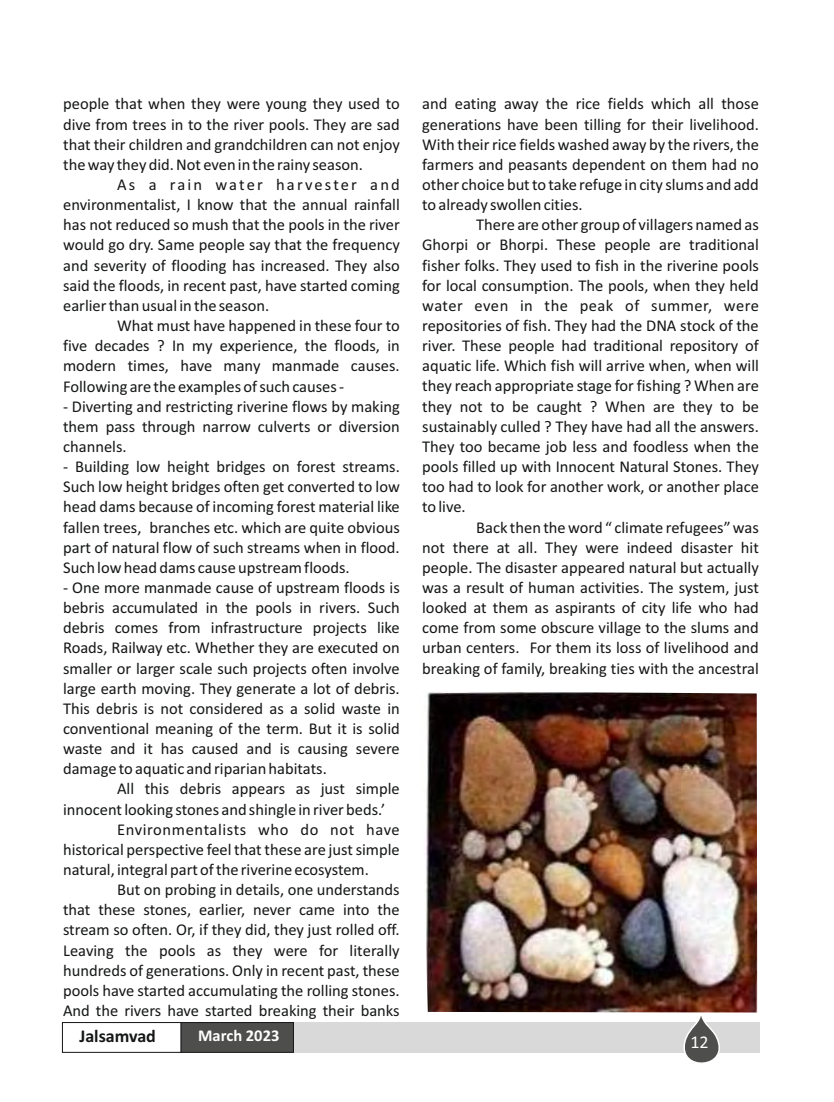
<style>
.page{position:relative;width:834px;height:1102px;background:#fff}
.page>*{position:absolute;margin:0;border:0;box-sizing:border-box;transform-origin:0 0}
.t1{font:700 18px "Calibri";color:#151616}
.t2{font:18px "Calibri";color:#fff}
.t3{font:16.5px/20.1px "Calibri";color:#151616;text-align:justify}
.t4{font:16.5px "Calibri";letter-spacing:.035em;color:#151616}
.t5{font:700 16.5px "Calibri";color:#fff}
</style>
<div class="page">
<div style="left:62px;top:1022px;width:119px;height:30px;background:#fff;border:1px solid #151616"></div>
<div style="left:181px;top:1022px;width:579px;height:31px;background:#d9d9da"></div>
<svg style="left:677px;top:1012px;width:56px;height:51px"></svg>
<div style="left:181px;top:1022px;width:113px;height:30px;background:#4e4e4d;border:1px solid #151616"></div>
<img style="left:426px;top:692px;width:331px;height:320px">
<p class="t3" style="left:63px;top:95px;width:338px">people that when they were young they used to dive from trees in to the river pools. They are sad that their children and grandchildren can not enjoy the way they did. Not even in the rainy season.</p>
<p class="t3" style="left:63px;top:176px;width:338px;text-indent:54px">As a rain water harvester and environmentalist, I know that the annual rainfall has not reduced so mush that the pools in the river would go dry. Same people say that the frequency and severity of flooding has increased. They also said the floods, in recent past, have started coming earlier than usual in the season.</p>
<p class="t3" style="left:63px;top:317px;width:338px;text-indent:54px">What must have happened in these four to five decades ? In my experience, the floods, in modern times, have many manmade causes.<br>Following are the examples of such causes -</p>
<p class="t3" style="left:63px;top:397px;width:338px">- Diverting and restricting riverine flows by making them pass through narrow culverts or diversion channels.</p>
<p class="t3" style="left:63px;top:458px;width:338px">- Building low height bridges on forest streams.<br>Such low height bridges often get converted to low head dams because of incoming forest material like fallen trees, branches etc. which are quite obvious part of natural flow of such streams when in flood.<br>Such low head dams cause upstream floods.</p>
<p class="t3" style="left:63px;top:579px;width:338px">- One more manmade cause of upstream floods is bebris accumulated in the pools in rivers. Such debris comes from infrastructure projects like Roads, Railway etc. Whether they are executed on smaller or larger scale such projects often involve large earth moving. They generate a lot of debris.<br>This debris is not considered as a solid waste in conventional meaning of the term. But it is solid waste and it has caused and is causing severe damage to aquatic and riparian habitats.</p>
<p class="t3" style="left:117px;top:780px;width:284px">All this debris appears as just simple</p>
<p class="t3" style="left:63px;top:800px;width:324px">innocent looking stones and shingle in river beds.’</p>
<p class="t4" style="left:117px;top:822px;width:284px">Environmentalists who do not have</p>
<p class="t3" style="left:63px;top:840px;width:338px">historical perspective feel that these are just simple</p>
<p class="t3" style="left:63px;top:861px;width:307px">natural, integral part of the riverine ecosystem.</p>
<p class="t3" style="left:117px;top:881px;width:284px">But on probing in details, one understands</p>
<p class="t3" style="left:63px;top:901px;width:338px">that these stones, earlier, never came into the</p>
<p class="t3" style="left:63px;top:921px;width:338px">stream so often. Or, if they did, they just rolled off.</p>
<p class="t3" style="left:63px;top:941px;width:338px">Leaving the pools as they were for literally</p>
<p class="t3" style="left:63px;top:961px;width:338px">hundreds of generations. Only in recent past, these</p>
<p class="t3" style="left:63px;top:981px;width:338px">pools have started accumulating the rolling stones.</p>
<p class="t3" style="left:63px;top:1002px;width:338px">And the rivers have started breaking their banks</p>
<p class="t1" style="left:79px;top:1028px;width:78px">Jalsamvad</p>
<p class="t5" style="left:198px;top:1029px;width:83px">March 2023</p>
<p class="t3" style="left:422px;top:95px;width:338px">and eating away the rice fields which all those generations have been tilling for their livelihood.<br>With their rice fields washed away by the rivers, the farmers and peasants dependent on them had no other choice but to take refuge in city slums and add to already swollen cities.</p>
<p class="t3" style="left:422px;top:216px;width:338px;text-indent:54px">There are other group of villagers named as Ghorpi or Bhorpi. These people are traditional fisher folks. They used to fish in the riverine pools for local consumption. The pools, when they held water even in the peak of summer, were repositories of fish. They had the DNA stock of the river. These people had traditional repository of aquatic life. Which fish will arrive when, when will they reach appropriate stage for fishing ? When are they not to be caught ? When are they to be sustainably culled ? They have had all the answers.<br>They too became job less and foodless when the pools filled up with Innocent Natural Stones. They too had to look for another work, or another place to live.</p>
<p class="t3" style="left:422px;top:518px;width:338px;text-indent:54px">Back then the word “ climate refugees” was not there at all. They were indeed disaster hit people. The disaster appeared natural but actually was a result of human activities. The system, just looked at them as aspirants of city life who had come from some obscure village to the slums and urban centers. For them its loss of livelihood and breaking of family, breaking ties with the ancestral</p>
<p class="t2" style="left:690px;top:1034px;width:20px">12</p>
</div>
